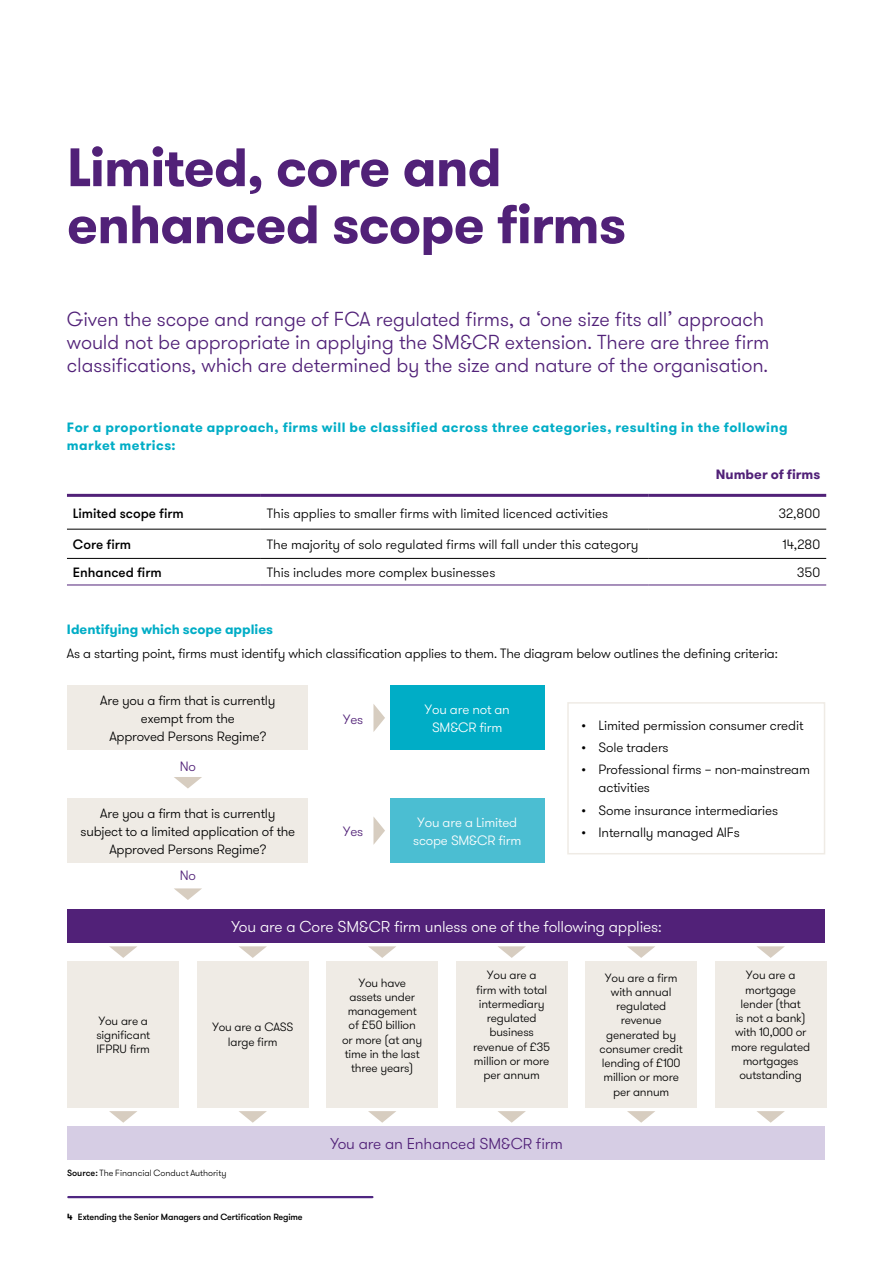
<style>
.page{position:relative;width:893px;height:1263px;background:#fff}
.page>*{position:absolute;margin:0;border:0;box-sizing:border-box;transform-origin:0 0}
.t1{font:700 54px/57px "GT Walsheim Pro";letter-spacing:-.02em;color:#512178}
.t2{font:300 20.25px/23.2px "GT Walsheim Pro";letter-spacing:-.005em;color:#512178}
.t3{font:300 15.75px "GT Walsheim Pro";letter-spacing:-.01em;color:#fff}
.t4{font:300 15.75px "GT Walsheim Pro";letter-spacing:-.01em;color:#512178}
.t5{font:300 13.5px/18px "GT Walsheim Pro";letter-spacing:-.01em;color:#000;text-align:center}
.t6{font:700 13.5px/18px "GT Walsheim Pro";letter-spacing:.035em;color:#00adc6}
.t7{font:300 13.5px/18px "GT Walsheim Pro";letter-spacing:-.015em;color:#fff;text-align:center}
.t8{font:500 13.5px "GT Walsheim Pro";color:#000}
.t9{font:700 13.5px "GT Walsheim Pro";color:#00adc6}
.t10{font:700 13.5px "GT Walsheim Pro";color:#512178}
.t11{font:300 13.5px "GT Walsheim Pro";letter-spacing:-.015em;color:#512178}
.t12{font:300 12px/14.2px "GT Walsheim Pro";letter-spacing:-.015em;color:#000;text-align:center}
.t13{font:500 9px "GT Walsheim Pro";letter-spacing:-.015em;color:#000}
.t14{font:300 9px "GT Walsheim Pro";color:#000}
.s1{font-weight:500}
.s2{font-weight:700}
</style>
<div class="page">
<hr style="left:68px;top:1196px;width:304px;height:2px;background:#4f2681">
<hr style="left:67px;top:494px;width:194px;height:3px;background:#512178">
<hr style="left:261px;top:494px;width:388px;height:3px;background:#512178">
<hr style="left:649px;top:494px;width:177px;height:3px;background:#512178">
<hr style="left:67px;top:558px;width:194px;height:1px;background:#000">
<hr style="left:261px;top:558px;width:388px;height:1px;background:#000">
<hr style="left:649px;top:558px;width:177px;height:1px;background:#000">
<hr style="left:67px;top:529px;width:194px;height:1px;background:#000">
<hr style="left:261px;top:529px;width:388px;height:1px;background:#000">
<hr style="left:649px;top:529px;width:177px;height:1px;background:#000">
<hr style="left:67px;top:585px;width:194px;height:1px;background:#512178">
<hr style="left:261px;top:585px;width:388px;height:1px;background:#512178">
<hr style="left:649px;top:585px;width:177px;height:1px;background:#512178">
<div style="left:68px;top:685px;width:240px;height:65px;background:#efebe5"></div>
<div style="left:390px;top:685px;width:154px;height:65px;background:#00adc6"></div>
<div style="left:68px;top:798px;width:240px;height:65px;background:#efebe5"></div>
<div style="left:567px;top:702px;width:258px;height:152px;border:2px solid #efebe5"></div>
<div style="left:390px;top:798px;width:154px;height:65px;background:#4bbed2"></div>
<div style="left:68px;top:961px;width:111px;height:147px;background:#efebe5"></div>
<div style="left:197px;top:961px;width:111px;height:146px;background:#efebe5"></div>
<div style="left:327px;top:961px;width:111px;height:146px;background:#efebe5"></div>
<div style="left:456px;top:961px;width:111px;height:146px;background:#efebe5"></div>
<div style="left:586px;top:961px;width:111px;height:146px;background:#efebe5"></div>
<div style="left:715px;top:961px;width:111px;height:146px;background:#efebe5"></div>
<div style="left:68px;top:909px;width:757px;height:34px;background:#512178"></div>
<div style="left:68px;top:1126px;width:757px;height:34px;background:#d6cde4"></div>
<svg style="left:174px;top:777px;width:28px;height:11px"></svg>
<svg style="left:373px;top:704px;width:12px;height:28px"></svg>
<svg style="left:373px;top:817px;width:12px;height:28px"></svg>
<svg style="left:174px;top:888px;width:28px;height:12px"></svg>
<svg style="left:109px;top:946px;width:28px;height:12px"></svg>
<svg style="left:239px;top:946px;width:28px;height:12px"></svg>
<svg style="left:368px;top:946px;width:28px;height:12px"></svg>
<svg style="left:498px;top:946px;width:28px;height:12px"></svg>
<svg style="left:627px;top:946px;width:28px;height:12px"></svg>
<svg style="left:757px;top:946px;width:28px;height:12px"></svg>
<svg style="left:109px;top:1111px;width:28px;height:12px"></svg>
<svg style="left:239px;top:1111px;width:28px;height:12px"></svg>
<svg style="left:368px;top:1111px;width:28px;height:12px"></svg>
<svg style="left:498px;top:1111px;width:28px;height:12px"></svg>
<svg style="left:627px;top:1111px;width:28px;height:12px"></svg>
<svg style="left:757px;top:1111px;width:28px;height:12px"></svg>
<h1 class="t1" style="left:67px;top:139px;width:561px">Limited, core and enhanced scope firms</h1>
<p class="t2" style="left:67px;top:307px;width:704px">Given the scope and range of FCA regulated firms, a ‘one size fits all’ approach would not be appropriate in applying the SM&amp;CR extension. There are three firm classifications, which are determined by the size and nature of the organisation.</p>
<p class="t6" style="left:67px;top:418px;width:722px">For a proportionate approach, firms will be classified across three categories, resulting in the following market metrics:</p>
<p class="t10" style="left:716px;top:466px;width:106px">Number of firms</p>
<p class="t8" style="left:73px;top:505px;width:112px">Limited scope firm</p>
<p class="t5" style="left:267px;top:505px;width:343px">This applies to smaller firms with limited licenced activities</p>
<p class="t5" style="left:779px;top:505px;width:43px">32,800</p>
<p class="t8" style="left:73px;top:536px;width:60px">Core firm</p>
<p class="t5" style="left:267px;top:535px;width:373px">The majority of solo regulated firms will fall under this category</p>
<p class="t5" style="left:782px;top:535px;width:39px">14,280</p>
<p class="t8" style="left:73px;top:563px;width:90px">Enhanced firm</p>
<p class="t5" style="left:267px;top:563px;width:230px">This includes more complex businesses</p>
<p class="t5" style="left:797px;top:563px;width:25px">350</p>
<p class="t9" style="left:67px;top:620px;width:208px">Identifying which scope applies</p>
<p class="t5" style="left:67px;top:645px;width:712px">As a starting point, firms must identify which classification applies to them. The diagram below outlines the defining criteria:</p>
<p class="t5" style="left:100px;top:691px;width:177px">Are you a firm that is currently exempt from the<br>Approved Persons Regime?</p>
<p class="t11" style="left:180px;top:758px;width:18px">No</p>
<p class="t5" style="left:81px;top:804px;width:216px">Are you a firm that is currently subject to a limited application of the<br>Approved Persons Regime?</p>
<p class="t11" style="left:180px;top:867px;width:18px">No</p>
<p class="t11" style="left:343px;top:711px;width:22px">Yes</p>
<p class="t11" style="left:343px;top:822px;width:22px">Yes</p>
<p class="t7" style="left:425px;top:700px;width:87px">You are not an<br>SM&amp;CR firm</p>
<p class="t7" style="left:413px;top:813px;width:110px">You are a Limited scope SM&amp;CR firm</p>
<p class="t5" style="left:581px;top:716px;width:223px">• Limited permission consumer credit</p>
<p class="t5" style="left:581px;top:739px;width:89px">• Sole traders</p>
<p class="t5" style="left:598px;top:761px;width:213px;text-align:left;text-indent:-17px">• Professional firms – non-mainstream activities</p>
<p class="t5" style="left:581px;top:801px;width:198px">• Some insurance intermediaries</p>
<p class="t5" style="left:581px;top:823px;width:160px">• Internally managed AIFs</p>
<p class="t3" style="left:231px;top:916px;width:432px">You are a Core SM&amp;CR firm unless one of the following applies:</p>
<p class="t12" style="left:96px;top:1014px;width:55px;text-align:left">You are a significant<br>IFPRU firm</p>
<p class="t12" style="left:212px;top:1020px;width:83px">You are a CASS large firm</p>
<p class="t14" style="left:67px;top:1167px;width:161px"><span class="s1">Source:</span> The Financial Conduct Authority</p>
<p class="t13" style="left:67px;top:1211px;width:237px"><span class="s2">4</span> Extending the Senior Managers and Certification Regime</p>
<p class="t12" style="left:342px;top:975px;width:82px">You have assets under management of £50 billion or more (at any time in the last three years)</p>
<p class="t12" style="left:473px;top:968px;width:79px">You are a<br>firm with total intermediary regulated business revenue of £35 million or more per annum</p>
<p class="t12" style="left:600px;top:970px;width:85px">You are a firm with annual regulated revenue generated by consumer credit lending of £100 million or more per annum</p>
<p class="t12" style="left:731px;top:968px;width:80px">You are a mortgage lender (that<br>is not a bank) with 10,000 or more regulated mortgages outstanding</p>
<p class="t4" style="left:330px;top:1133px;width:234px">You are an Enhanced SM&amp;CR firm</p>
</div>
